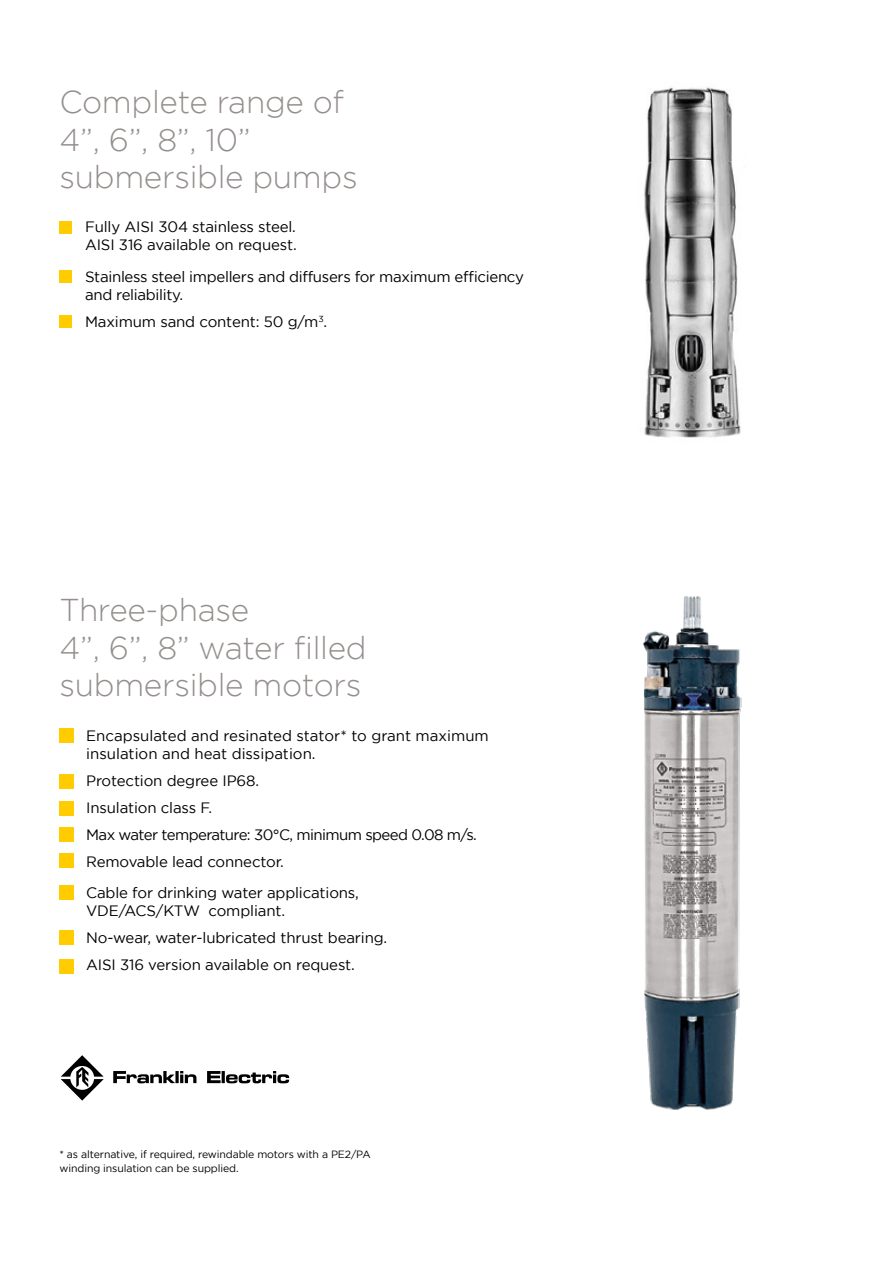
<style>
.page{position:relative;width:893px;height:1263px;background:#fff}
.page>*{position:absolute;margin:0;border:0;box-sizing:border-box;transform-origin:0 0}
.t1{font:300 31.5px/37.8px "Gotham";letter-spacing:-.01em;color:#948f8d}
.t2{font:15px/18px "Gotham";letter-spacing:-.01em;color:#000}
.t3{font:10.5px/13.5px "Gotham";letter-spacing:-.01em;color:#000}
</style>
<div class="page">
<svg style="left:61px;top:1055px;width:43px;height:45px"></svg>
<svg style="left:113px;top:1071px;width:176px;height:12px"></svg>
<img style="left:643px;top:596px;width:99px;height:514px">
<img style="left:644px;top:87px;width:97px;height:351px">
<div style="left:60px;top:221px;width:12px;height:12px;background:#fc0"></div>
<div style="left:60px;top:270px;width:12px;height:12px;background:#fc0"></div>
<div style="left:60px;top:315px;width:12px;height:13px;background:#fc0"></div>
<div style="left:60px;top:729px;width:14px;height:14px;background:#fc0"></div>
<div style="left:60px;top:774px;width:14px;height:14px;background:#fc0"></div>
<div style="left:60px;top:801px;width:14px;height:14px;background:#fc0"></div>
<div style="left:60px;top:828px;width:14px;height:14px;background:#fc0"></div>
<div style="left:60px;top:853px;width:14px;height:15px;background:#fc0"></div>
<div style="left:60px;top:886px;width:14px;height:14px;background:#fc0"></div>
<div style="left:60px;top:930px;width:14px;height:15px;background:#fc0"></div>
<div style="left:60px;top:959px;width:14px;height:14px;background:#fc0"></div>
<h1 class="t1" style="left:60px;top:82px;width:300px">Complete range of<br>4”, 6”, 8”, 10” submersible pumps</h1>
<p class="t2" style="left:85px;top:218px;width:213px">Fully AISI 304 stainless steel.<br>AISI 316 available on request.</p>
<p class="t2" style="left:85px;top:267px;width:440px">Stainless steel impellers and diffusers for maximum efficiency and reliability.</p>
<p class="t2" style="left:85px;top:312px;width:244px">Maximum sand content: 50 g/m<sup>3</sup>.</p>
<h1 class="t1" style="left:60px;top:590px;width:309px">Three-phase<br>4”, 6”, 8” water filled submersible motors</h1>
<p class="t2" style="left:86px;top:726px;width:404px">Encapsulated and resinated stator* to grant maximum insulation and heat dissipation.</p>
<p class="t2" style="left:86px;top:766px;width:392px;line-height:27px">Protection degree IP68.<br>Insulation class F.<br>Max water temperature: 30°C, minimum speed 0.08 m/s.<br>Removable lead connector.</p>
<p class="t2" style="left:86px;top:883px;width:274px">Cable for drinking water applications,<br>VDE/ACS/KTW compliant.</p>
<p class="t2" style="left:86px;top:924px;width:303px;line-height:27px">No-wear, water-lubricated thrust bearing.<br>AISI 316 version available on request.</p>
<p class="t3" style="left:60px;top:1147px;width:313px">* as alternative, if required, rewindable motors with a PE2/PA winding insulation can be supplied.</p>
</div>
